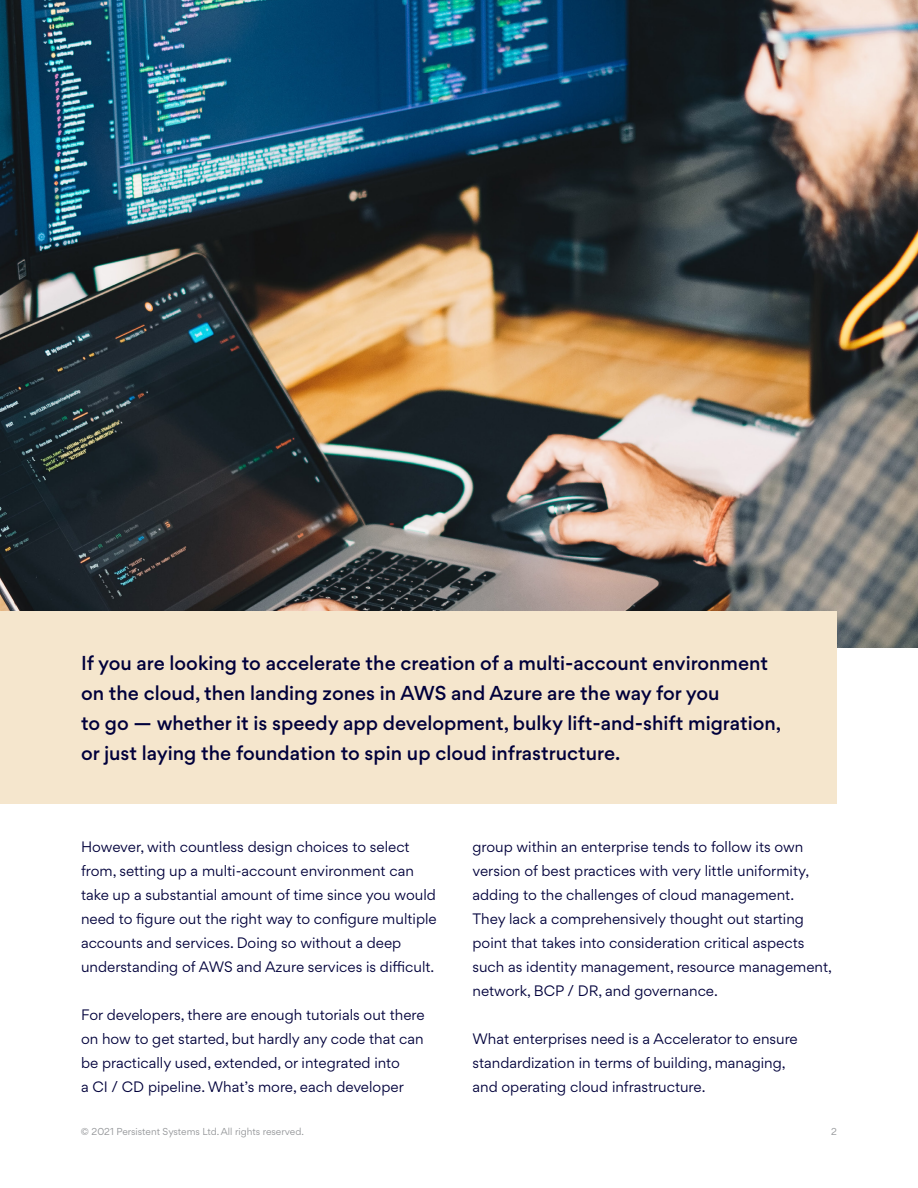
<style>
.page{position:relative;width:918px;height:1188px;background:#fff}
.page>*{position:absolute;margin:0;border:0;box-sizing:border-box;transform-origin:0 0}
.t1{font:500 18px/30px "Gordita";color:#00003b}
.t2{font:13.5px/24px "Gordita";color:#00003b}
.t3{font:9px "Gordita";color:#939598}
</style>
<div class="page">
<img style="left:0;top:0;width:918px;height:648px">
<div style="left:0;top:612px;width:837px;height:192px;background:#f5e6cd"></div>
<p class="t1" style="left:81px;top:648px;width:702px">If you are looking to accelerate the creation of a multi-account environment on the cloud, then landing zones in AWS and Azure are the way for you<br>to go — whether it is speedy app development, bulky lift-and-shift migration, or just laying the foundation to spin up cloud infrastructure.</p>
<p class="t2" style="left:81px;top:835px;width:357px">However, with countless design choices to select from, setting up a multi-account environment can take up a substantial amount of time since you would need to figure out the right way to configure multiple accounts and services. Doing so without a deep understanding of AWS and Azure services is difficult.</p>
<p class="t2" style="left:81px;top:1003px;width:345px">For developers, there are enough tutorials out there on how to get started, but hardly any code that can be practically used, extended, or integrated into<br>a CI / CD pipeline. What’s more, each developer</p>
<p class="t2" style="left:472px;top:835px;width:361px">group within an enterprise tends to follow its own version of best practices with very little uniformity, adding to the challenges of cloud management.<br>They lack a comprehensively thought out starting point that takes into consideration critical aspects such as identity management, resource management, network, BCP / DR, and governance.</p>
<p class="t2" style="left:472px;top:1027px;width:327px">What enterprises need is a Accelerator to ensure standardization in terms of building, managing, and operating cloud infrastructure.</p>
<p class="t3" style="left:81px;top:1125px;width:224px">© 2021 Persistent Systems Ltd. All rights reserved.</p>
<p class="t3" style="left:831px;top:1125px;width:7px">2</p>
</div>
